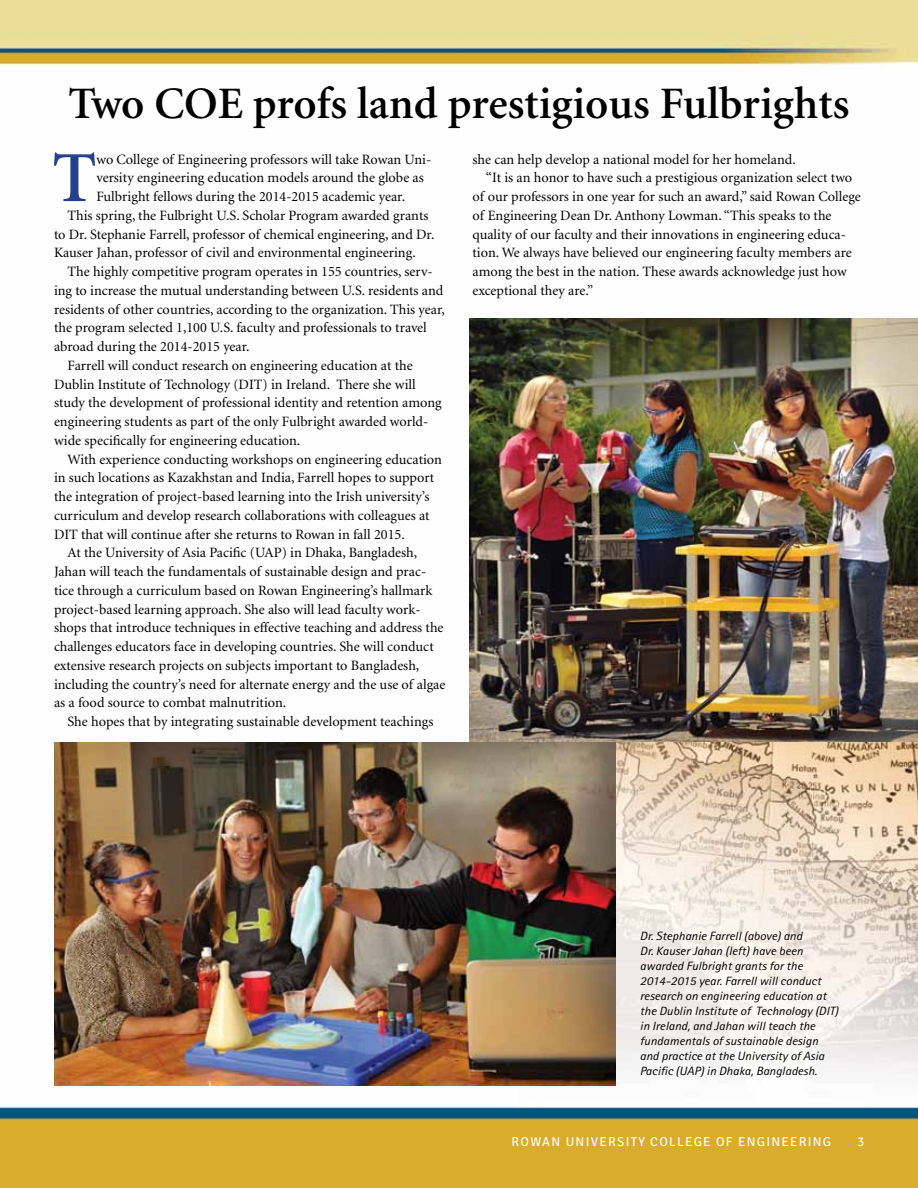
<style>
.page{position:relative;width:918px;height:1188px;background:#fff}
.page>*{position:absolute;margin:0;border:0;box-sizing:border-box;transform-origin:0 0}
.t1{font:600 72px "Minion";color:#25408f}
.t2{font:600 45px "Minion";color:#000}
.t3{font:14.25px "Minion";color:#000}
.t4{font:12.9px "Signika Negative";letter-spacing:.1em;color:#fff}
.t5{font:italic 12px/15px "Rotis Sans Serif";color:#000;scale:1.08 1}
</style>
<div class="page">
<img style="left:0;top:0;width:918px;height:1188px">
<img style="left:519px;top:742px;width:399px;height:365px">
<img style="left:54px;top:742px;width:561px;height:343px">
<img style="left:469px;top:318px;width:449px;height:424px">
<h2 class="t2" style="left:68px;top:81px;width:783px">Two COE profs land prestigious Fulbrights</h2>
<h1 class="t1" style="left:52px;top:141px;width:46px">T</h1>
<p class="t3" style="left:97px;top:152px;width:336px">wo College of Engineering professors will take Rowan Uni-</p>
<p class="t3" style="left:472px;top:152px;width:325px">she can help develop a national model for her homeland.</p>
<p class="t3" style="left:486px;top:171px;width:368px">“It is an honor to have such a prestigious organization select two</p>
<p class="t3" style="left:472px;top:190px;width:390px">of our professors in one year for such an award,” said Rowan College</p>
<p class="t3" style="left:472px;top:208px;width:361px">of Engineering Dean Dr. Anthony Lowman. “This speaks to the</p>
<p class="t3" style="left:472px;top:227px;width:375px">quality of our faculty and their innovations in engineering educa-</p>
<p class="t3" style="left:472px;top:246px;width:381px">tion. We always have believed our engineering faculty members are</p>
<p class="t3" style="left:472px;top:265px;width:376px">among the best in the nation. These awards acknowledge just how</p>
<p class="t3" style="left:472px;top:283px;width:122px">exceptional they are.”</p>
<p class="t3" style="left:97px;top:171px;width:329px">versity engineering education models around the globe as</p>
<p class="t3" style="left:97px;top:190px;width:310px">Fulbright fellows during the 2014-2015 academic year.</p>
<p class="t3" style="left:68px;top:208px;width:362px">This spring, the Fulbright U.S. Scholar Program awarded grants</p>
<p class="t3" style="left:54px;top:227px;width:382px">to Dr. Stephanie Farrell, professor of chemical engineering, and Dr.</p>
<p class="t3" style="left:54px;top:246px;width:363px">Kauser Jahan, professor of civil and environmental engineering.</p>
<p class="t3" style="left:68px;top:265px;width:367px">The highly competitive program operates in 155 countries, serv-</p>
<p class="t3" style="left:54px;top:283px;width:391px">ing to increase the mutual understanding between U.S. residents and</p>
<p class="t3" style="left:54px;top:302px;width:392px">residents of other countries, according to the organization. This year,</p>
<p class="t3" style="left:54px;top:321px;width:374px">the program selected 1,100 U.S. faculty and professionals to travel</p>
<p class="t3" style="left:54px;top:340px;width:197px">abroad during the 2014-2015 year.</p>
<p class="t3" style="left:68px;top:358px;width:347px">Farrell will conduct research on engineering education at the</p>
<p class="t3" style="left:54px;top:377px;width:363px">Dublin Institute of Technology (DIT) in Ireland. There she will</p>
<p class="t3" style="left:54px;top:396px;width:389px">study the development of professional identity and retention among</p>
<p class="t3" style="left:54px;top:415px;width:376px">engineering students as part of the only Fulbright awarded world-</p>
<p class="t3" style="left:54px;top:433px;width:248px">wide specifically for engineering education.</p>
<p class="t3" style="left:68px;top:452px;width:376px">With experience conducting workshops on engineering education</p>
<p class="t3" style="left:54px;top:471px;width:382px">in such locations as Kazakhstan and India, Farrell hopes to support</p>
<p class="t3" style="left:54px;top:490px;width:377px">the integration of project-based learning into the Irish university’s</p>
<p class="t3" style="left:54px;top:508px;width:377px">curriculum and develop research collaborations with colleagues at</p>
<p class="t3" style="left:54px;top:527px;width:352px">DIT that will continue after she returns to Rowan in fall 2015.</p>
<p class="t3" style="left:68px;top:546px;width:351px">At the University of Asia Pacific (UAP) in Dhaka, Bangladesh,</p>
<p class="t3" style="left:54px;top:565px;width:374px">Jahan will teach the fundamentals of sustainable design and prac-</p>
<p class="t3" style="left:54px;top:583px;width:380px">tice through a curriculum based on Rowan Engineering’s hallmark</p>
<p class="t3" style="left:54px;top:602px;width:368px">project-based learning approach. She also will lead faculty work-</p>
<p class="t3" style="left:54px;top:621px;width:391px">shops that introduce techniques in effective teaching and address the</p>
<p class="t3" style="left:54px;top:640px;width:381px">challenges educators face in developing countries. She will conduct</p>
<p class="t3" style="left:54px;top:658px;width:367px">extensive research projects on subjects important to Bangladesh,</p>
<p class="t3" style="left:54px;top:677px;width:393px">including the country’s need for alternate energy and the use of algae</p>
<p class="t3" style="left:54px;top:696px;width:234px">as a food source to combat malnutrition.</p>
<p class="t3" style="left:68px;top:715px;width:367px">She hopes that by integrating sustainable development teachings</p>
<p class="t5" style="left:640px;top:929px;width:185px">Dr. Stephanie Farrell (above) and<br>Dr. Kauser Jahan (left) have been awarded Fulbright grants for the 2014-2015 year. Farrell will conduct research on engineering education at the Dublin Institute of Technology (DIT) in Ireland, and Jahan will teach the fundamentals of sustainable design and practice at the University of Asia Pacific (UAP) in Dhaka, Bangladesh.</p>
<p class="t4" style="left:512px;top:1135px;width:321px">ROWAN UNIVERSITY COLLEGE OF ENGINEERING</p>
<p class="t4" style="left:857px;top:1135px;width:8px">3</p>
</div>
